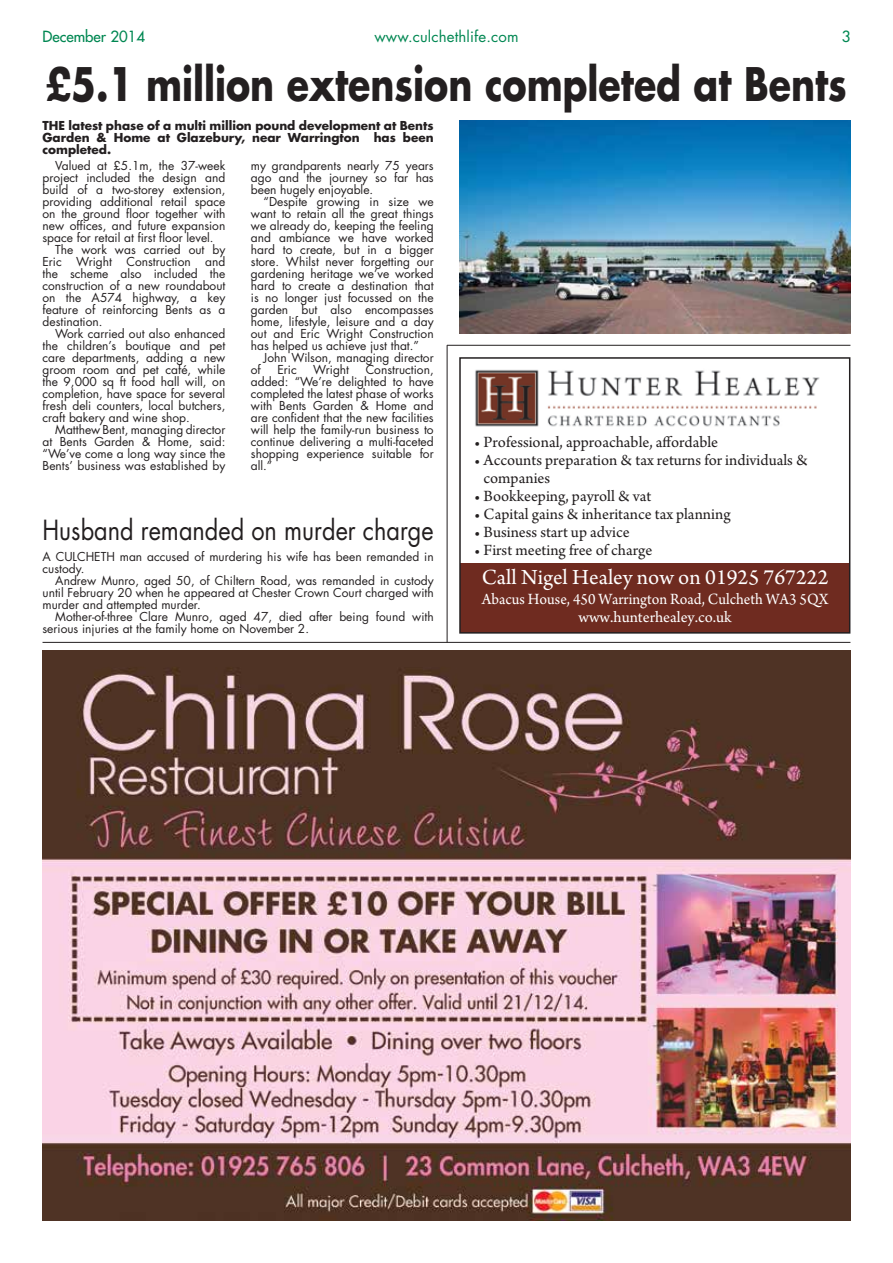
<style>
.page{position:relative;width:893px;height:1263px;background:#fff}
.page>*{position:absolute;margin:0;border:0;box-sizing:border-box;transform-origin:0 0}
.t1{font:700 45px "Futura Std";color:#231f20;scale:.81 1}
.t2{font:27px "Futura Std";color:#231f20;scale:.87 1}
.t3{font:22.8px "Arno Pro";color:#fff}
.t4{font:16.5px/18.1px "Arno Pro";color:#231f20}
.t5{font:16.5px/18px "Arno Pro";color:#fff;text-align:center;scale:.95 1}
.t6{font:15px "Futura Std";letter-spacing:.01em;color:#008752}
.t7{font:500 15px "Futura Std";color:#008752}
.t8{font:12px/12px "Futura Std";color:#231f20;text-align:justify}
.t9{font:700 12px/12px "Futura Std";color:#231f20;text-align:justify}
</style>
<div class="page">
<hr style="left:43px;top:642px;width:807px;height:1px;background:#231f20">
<hr style="left:447px;top:345px;width:1px;height:297px;background:#231f20">
<hr style="left:447px;top:345px;width:403px;height:1px;background:#231f20">
<img style="left:43px;top:651px;width:807px;height:569px">
<div style="left:460px;top:563px;width:389px;height:70px;background:#6f2b20"></div>
<div style="left:459px;top:357px;width:391px;height:277px;border:2px solid #231f20"></div>
<img style="left:475px;top:369px;width:345px;height:58px">
<img style="left:459px;top:120px;width:391px;height:213px">
<p class="t7" style="left:43px;top:27px;width:104px">December 2014</p>
<p class="t6" style="left:374px;top:27px;width:146px">www.culchethlife.com</p>
<p class="t7" style="left:842px;top:27px;width:10px">3</p>
<h1 class="t1" style="left:46px;top:54px;width:990px">£5.1 million extension completed at Bents</h1>
<p class="t9" style="left:43px;top:119px;width:393px">THE latest phase of a multi million pound development at Bents Garden &amp; Home at Glazebury, near Warrington has been completed.</p>
<p class="t8" style="left:55px;top:160px;width:172px">Valued at £5.1m, the 37-week</p>
<p class="t8" style="left:43px;top:172px;width:184px">project included the design and</p>
<p class="t8" style="left:43px;top:184px;width:184px">build of a two-storey extension,</p>
<p class="t8" style="left:43px;top:196px;width:184px">providing additional retail space</p>
<p class="t8" style="left:43px;top:208px;width:184px">on the ground floor together with</p>
<p class="t8" style="left:43px;top:220px;width:184px">new offices, and future expansion</p>
<p class="t8" style="left:43px;top:232px;width:173px">space for retail at first floor level.</p>
<p class="t8" style="left:55px;top:244px;width:172px">The work was carried out by</p>
<p class="t8" style="left:43px;top:256px;width:184px">Eric Wright Construction and</p>
<p class="t8" style="left:43px;top:268px;width:184px">the scheme also included the</p>
<p class="t8" style="left:43px;top:280px;width:184px">construction of a new roundabout</p>
<p class="t8" style="left:43px;top:292px;width:184px">on the A574 highway, a key</p>
<p class="t8" style="left:43px;top:304px;width:184px">feature of reinforcing Bents as a</p>
<p class="t8" style="left:43px;top:316px;width:62px">destination.</p>
<p class="t8" style="left:55px;top:328px;width:172px">Work carried out also enhanced</p>
<p class="t8" style="left:43px;top:340px;width:184px">the children’s boutique and pet</p>
<p class="t8" style="left:43px;top:352px;width:184px">care departments, adding a new</p>
<p class="t8" style="left:43px;top:364px;width:184px">groom room and pet café, while</p>
<p class="t8" style="left:43px;top:376px;width:184px">the 9,000 sq ft food hall will, on</p>
<p class="t8" style="left:43px;top:388px;width:184px">completion, have space for several</p>
<p class="t8" style="left:43px;top:400px;width:184px">fresh deli counters, local butchers,</p>
<p class="t8" style="left:43px;top:412px;width:149px">craft bakery and wine shop.</p>
<p class="t8" style="left:55px;top:424px;width:172px">Matthew Bent, managing director</p>
<p class="t8" style="left:43px;top:436px;width:184px">at Bents Garden &amp; Home, said:</p>
<p class="t8" style="left:43px;top:448px;width:184px">“We’ve come a long way since the</p>
<p class="t8" style="left:43px;top:460px;width:184px">Bents’ business was established by</p>
<p class="t8" style="left:251px;top:160px;width:184px">my grandparents nearly 75 years ago and the journey so far has been hugely enjoyable.</p>
<p class="t8" style="left:251px;top:196px;width:184px;text-indent:13px">“Despite growing in size we want to retain all the great things we already do, keeping the feeling and ambiance we have worked hard to create, but in a bigger store. Whilst never forgetting our gardening heritage we’ve worked hard to create a destination that is no longer just focussed on the garden but also encompasses home, lifestyle, leisure and a day out and Eric Wright Construction has helped us achieve just that.”</p>
<p class="t8" style="left:264px;top:352px;width:172px">John Wilson, managing director</p>
<p class="t8" style="left:251px;top:364px;width:12px">of</p>
<p class="t8" style="left:277px;top:364px;width:21px">Eric</p>
<p class="t8" style="left:313px;top:364px;width:37px">Wright</p>
<p class="t8" style="left:251px;top:364px;width:184px;text-indent:115px">Construction, added: “We’re delighted to have completed the latest phase of works with Bents Garden &amp; Home and are confident that the new facilities will help the family-run business to continue delivering a multi-faceted shopping experience suitable for all.”</p>
<h3 class="t4" style="left:474px;top:433px;width:246px">• Professional, approachable, affordable</h3>
<h3 class="t4" style="left:483px;top:451px;width:326px;text-indent:-9px">• Accounts preparation &amp; tax returns for individuals &amp; companies</h3>
<h3 class="t4" style="left:474px;top:488px;width:179px">• Bookkeeping, payroll &amp; vat</h3>
<h3 class="t4" style="left:474px;top:506px;width:258px">• Capital gains &amp; inheritance tax planning</h3>
<h3 class="t4" style="left:474px;top:524px;width:157px">• Business start up advice</h3>
<h3 class="t4" style="left:474px;top:542px;width:180px">• First meeting free of charge</h3>
<h2 class="t2" style="left:43px;top:513px;width:451px">Husband remanded on murder charge</h2>
<p class="t8" style="left:43px;top:551px;width:393px">A CULCHETH man accused of murdering his wife has been remanded in custody.</p>
<p class="t8" style="left:43px;top:575px;width:393px;text-indent:13px">Andrew Munro, aged 50, of Chiltern Road, was remanded in custody until February 20 when he appeared at Chester Crown Court charged with murder and attempted murder.</p>
<p class="t8" style="left:43px;top:611px;width:393px;text-indent:13px">Mother-of-three Clare Munro, aged 47, died after being found with serious injuries at the family home on November 2.</p>
<h3 class="t3" style="left:482px;top:564px;width:348px">Call Nigel Healey now on 01925 767222</h3>
<h3 class="t5" style="left:482px;top:591px;width:366px">Abacus House, 450 Warrington Road, Culcheth WA3 5QX www.hunterhealey.co.uk</h3>
</div>
